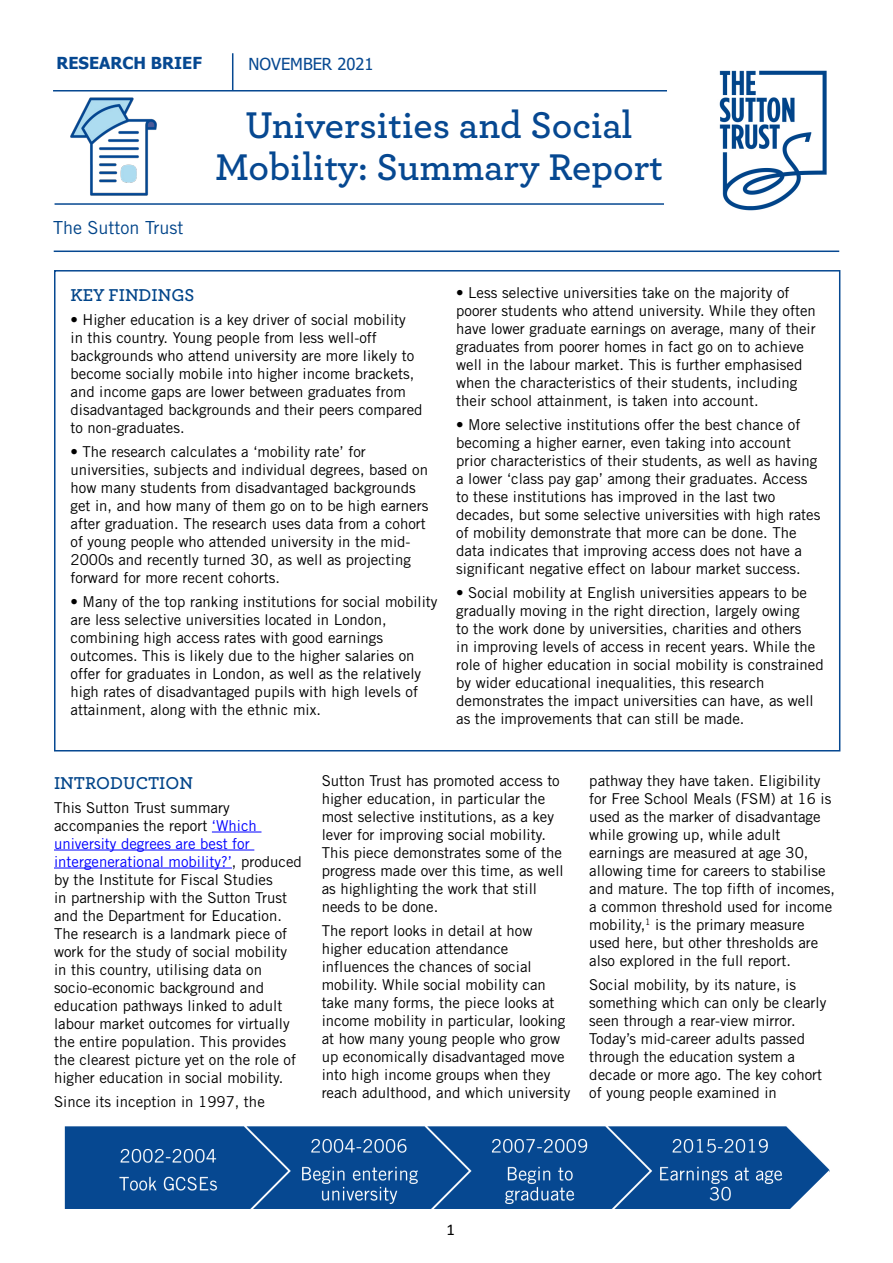
<style>
.page{position:relative;width:893px;height:1263px;background:#fff}
.page>*{position:absolute;margin:0;border:0;box-sizing:border-box;transform-origin:0 0}
.t1{font:600 39px/42px "Archer";color:#064891;text-align:center}
.t2{font:600 18px "Archer";color:#014489}
.t3{font:18px "Trade Gothic";color:#014489}
.t4{font:700 16.5px "Tahoma";color:#064891}
.t5{font:16.5px "Tahoma";color:#064891}
.t6{font:16.5px "Calibri";color:#000}
.t7{font:15px/18px "Trade Gothic";color:#000}
.s1{color:#00f}
</style>
<div class="page">
<hr style="left:55px;top:203px;width:609px;height:2px;background:#064891">
<hr style="left:53px;top:90px;width:614px;height:2px;background:#064891">
<hr style="left:232px;top:53px;width:1px;height:37px;background:#064891">
<hr style="left:54px;top:251px;width:785px;height:1px;background:#064891">
<div style="left:54px;top:270px;width:786px;height:481px;border:2px solid #064891"></div>
<img style="left:719px;top:70px;width:108px;height:141px">
<img style="left:70px;top:97px;width:87px;height:99px">
<hr style="left:212px;top:832px;width:49px;height:1px;background:#00f">
<hr style="left:54px;top:850px;width:200px;height:1px;background:#00f">
<hr style="left:54px;top:868px;width:178px;height:1px;background:#00f">
<img style="left:64px;top:1126px;width:765px;height:83px">
<svg style="left:790px;top:1170px;width:40px;height:39px"></svg>
<svg style="left:786px;top:1126px;width:43px;height:23px"></svg>
<p class="t4" style="left:56px;top:52px;width:147px">RESEARCH BRIEF</p>
<p class="t5" style="left:248px;top:52px;width:126px">NOVEMBER 2021</p>
<p class="t3" style="left:53px;top:217px;width:132px">The Sutton Trust</p>
<p class="t1" style="left:215px;top:101px;width:449px">Universities and Social<br>Mobility: Summary Report</p>
<p class="t2" style="left:70px;top:281px;width:126px">KEY FINDINGS</p>
<p class="t7" style="left:70px;top:310px;width:354px">• Higher education is a key driver of social mobility<br>in this country. Young people from less well-off backgrounds who attend university are more likely to become socially mobile into higher income brackets, and income gaps are lower between graduates from disadvantaged backgrounds and their peers compared to non-graduates.</p>
<p class="t7" style="left:70px;top:442px;width:359px">• The research calculates a ‘mobility rate’ for universities, subjects and individual degrees, based on how many students from disadvantaged backgrounds get in, and how many of them go on to be high earners after graduation. The research uses data from a cohort of young people who attended university in the mid-2000s and recently turned 30, as well as projecting forward for more recent cohorts.</p>
<p class="t7" style="left:70px;top:592px;width:369px">• Many of the top ranking institutions for social mobility are less selective universities located in London, combining high access rates with good earnings outcomes. This is likely due to the higher salaries on offer for graduates in London, as well as the relatively high rates of disadvantaged pupils with high levels of attainment, along with the ethnic mix.</p>
<p class="t7" style="left:456px;top:284px;width:361px">• Less selective universities take on the majority of poorer students who attend university. While they often have lower graduate earnings on average, many of their graduates from poorer homes in fact go on to achieve well in the labour market. This is further emphasised when the characteristics of their students, including their school attainment, is taken into account.</p>
<p class="t7" style="left:456px;top:416px;width:366px">• More selective institutions offer the best chance of becoming a higher earner, even taking into account prior characteristics of their students, as well as having a lower ‘class pay gap’ among their graduates. Access to these institutions has improved in the last two decades, but some selective universities with high rates of mobility demonstrate that more can be done. The data indicates that improving access does not have a significant negative effect on labour market success.</p>
<p class="t7" style="left:456px;top:584px;width:369px">• Social mobility at English universities appears to be gradually moving in the right direction, largely owing<br>to the work done by universities, charities and others<br>in improving levels of access in recent years. While the role of higher education in social mobility is constrained by wider educational inequalities, this research demonstrates the impact universities can have, as well as the improvements that can still be made.</p>
<p class="t2" style="left:54px;top:769px;width:141px">INTRODUCTION</p>
<p class="t7" style="left:54px;top:798px;width:249px">This Sutton Trust summary accompanies the report <span class="s1">‘Which university degrees are best for intergenerational mobility?’</span>, produced by the Institute for Fiscal Studies<br>in partnership with the Sutton Trust and the Department for Education.<br>The research is a landmark piece of work for the study of social mobility in this country, utilising data on socio-economic background and education pathways linked to adult labour market outcomes for virtually the entire population. This provides the clearest picture yet on the role of higher education in social mobility.</p>
<p class="t7" style="left:54px;top:1092px;width:212px">Since its inception in 1997, the</p>
<p class="t7" style="left:322px;top:771px;width:243px">Sutton Trust has promoted access to higher education, in particular the most selective institutions, as a key lever for improving social mobility.<br>This piece demonstrates some of the progress made over this time, as well as highlighting the work that still needs to be done.</p>
<p class="t7" style="left:322px;top:921px;width:250px">The report looks in detail at how higher education attendance influences the chances of social mobility. While social mobility can take many forms, the piece looks at income mobility in particular, looking at how many young people who grow up economically disadvantaged move into high income groups when they reach adulthood, and which university</p>
<p class="t7" style="left:589px;top:771px;width:247px">pathway they have taken. Eligibility for Free School Meals (FSM) at 16 is used as the marker of disadvantage while growing up, while adult earnings are measured at age 30, allowing time for careers to stabilise and mature. The top fifth of incomes, a common threshold used for income mobility,<sup>1</sup> is the primary measure used here, but other thresholds are also explored in the full report.</p>
<p class="t7" style="left:589px;top:975px;width:239px">Social mobility, by its nature, is something which can only be clearly seen through a rear-view mirror.<br>Today’s mid-career adults passed through the education system a decade or more ago. The key cohort of young people examined in</p>
<p class="t6" style="left:446px;top:1218px;width:10px">1</p>
</div>
